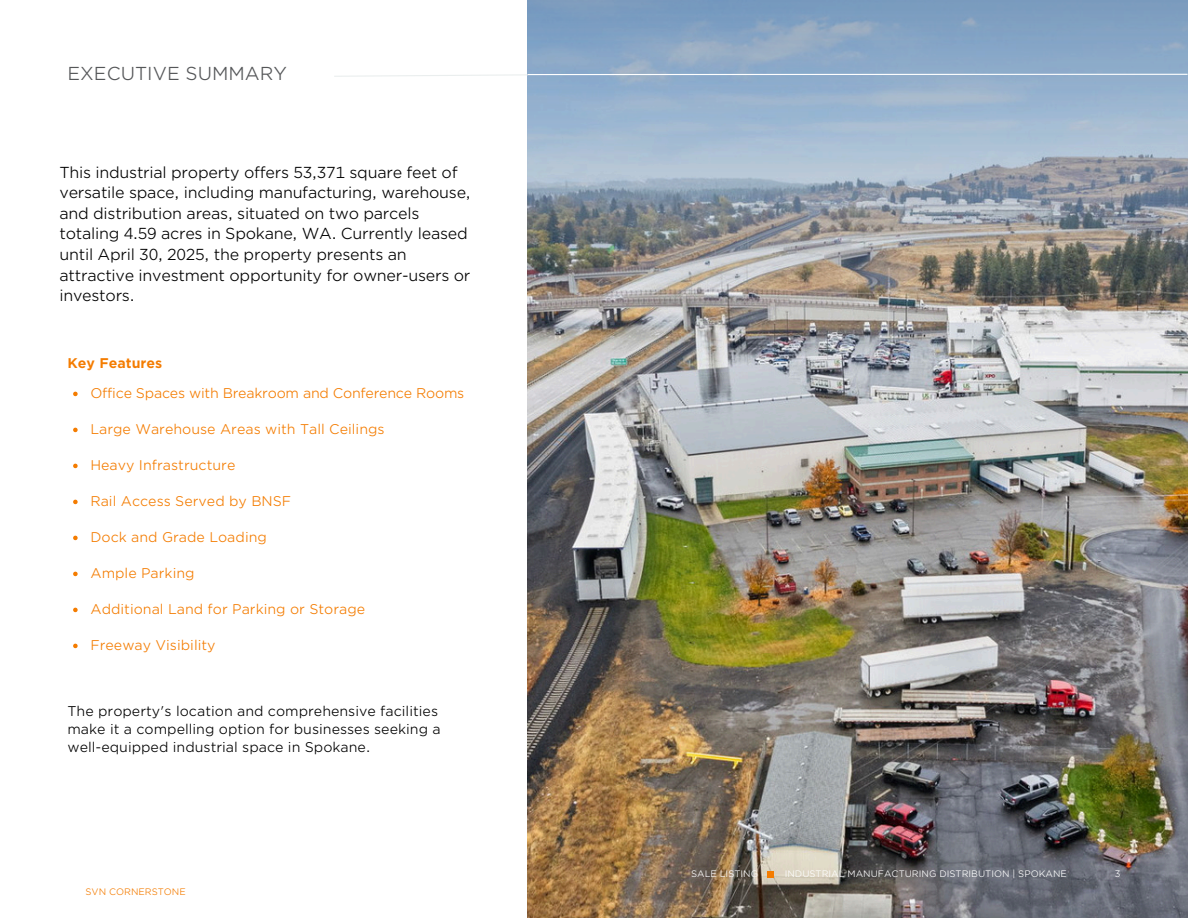
<style>
.page{position:relative;width:1188px;height:918px;background:#fff}
.page>*{position:absolute;margin:0;border:0;box-sizing:border-box;transform-origin:0 0}
.t1{font:18px "Gotham Office";color:#555759}
.t2{font:15.3px/20.7px "Gotham Office";letter-spacing:-.02em;color:#000}
.t3{font:13.5px "Gotham Office";color:#f47c00}
.t4{font:13.5px/18px "Gotham Office";color:#000}
.t5{font:13.5px "Gotham Office";letter-spacing:-.02em;color:#f47c00}
.t6{font:700 13.5px "Gotham Office";color:#f47c00}
.t7{font:9px "Gotham Office";color:#fff}
.t8{font:9px "Gotham Office";color:#f47c00}
</style>
<div class="page">
<img style="left:528px;top:314px;width:660px;height:604px">
<div style="left:767px;top:871px;width:7px;height:6px;background:#f47c00"></div>
<img style="left:528px;top:0;width:660px;height:314px">
<svg style="left:73px;top:392px;width:5px;height:4px"></svg>
<svg style="left:73px;top:428px;width:5px;height:4px"></svg>
<svg style="left:73px;top:464px;width:5px;height:4px"></svg>
<svg style="left:73px;top:500px;width:5px;height:4px"></svg>
<svg style="left:73px;top:536px;width:5px;height:4px"></svg>
<svg style="left:73px;top:572px;width:5px;height:4px"></svg>
<svg style="left:73px;top:608px;width:5px;height:4px"></svg>
<svg style="left:73px;top:644px;width:5px;height:4px"></svg>
<hr style="left:528px;top:74px;width:660px;height:1px;background:#fff">
<svg style="left:334px;top:74px;width:195px;height:3px"></svg>
<h1 class="t1" style="left:68px;top:63px;width:221px">EXECUTIVE SUMMARY</h1>
<p class="t2" style="left:59px;top:162px;width:413px">This industrial property offers 53,371 square feet of versatile space, including manufacturing, warehouse, and distribution areas, situated on two parcels totaling 4.59 acres in Spokane, WA. Currently leased until April 30, 2025, the property presents an attractive investment opportunity for owner-users or investors.</p>
<p class="t6" style="left:68px;top:355px;width:96px">Key Features</p>
<p class="t5" style="left:90px;top:385px;width:375px">Office Spaces with Breakroom and Conference Rooms</p>
<p class="t3" style="left:90px;top:421px;width:296px">Large Warehouse Areas with Tall Ceilings</p>
<h2 class="t3" style="left:90px;top:457px;width:147px">Heavy Infrastructure</h2>
<h3 class="t3" style="left:90px;top:493px;width:202px">Rail Access Served by BNSF</h3>
<p class="t3" style="left:90px;top:529px;width:178px">Dock and Grade Loading</p>
<p class="t3" style="left:90px;top:565px;width:106px">Ample Parking</p>
<p class="t3" style="left:90px;top:601px;width:276px">Additional Land for Parking or Storage</p>
<p class="t3" style="left:90px;top:637px;width:127px">Freeway Visibility</p>
<p class="t4" style="left:68px;top:702px;width:375px">The property's location and comprehensive facilities make it a compelling option for businesses seeking a well-equipped industrial space in Spokane.</p>
<p class="t8" style="left:86px;top:886px;width:102px">SVN CORNERSTONE</p>
<p class="t7" style="left:691px;top:868px;width:69px">SALE LISTING</p>
<p class="t7" style="left:785px;top:868px;width:284px">INDUSTRIAL MANUFACTURING DISTRIBUTION | SPOKANE</p>
<p class="t7" style="left:1115px;top:868px;width:7px">3</p>
</div>
